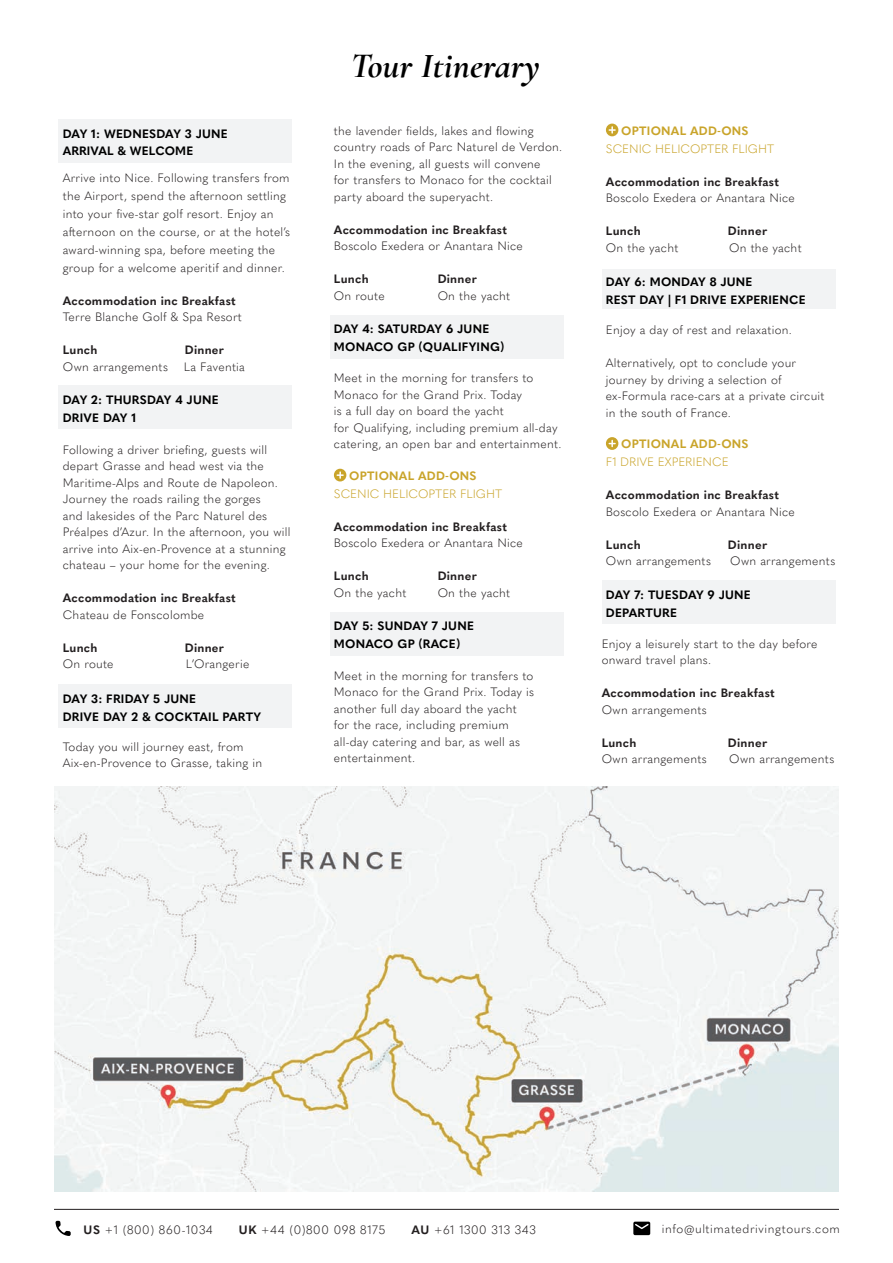
<style>
.page{position:relative;width:893px;height:1263px;background:#fff}
.page>*{position:absolute;margin:0;border:0;box-sizing:border-box;transform-origin:0 0}
.t1{font:italic 700 36px "Cormorant Garamond";color:#000}
.t2{font:300 12px/16.5px "Quasimoda";letter-spacing:.02em;color:#231f20}
.t3{font:700 12px "Quasimoda";letter-spacing:.02em;color:#231f20}
.t4{font:700 12px "Quasimoda";letter-spacing:.02em;color:#000}
.t5{font:300 12px "Quasimoda";letter-spacing:.05em;color:#231f20}
.t6{font:300 12px "Quasimoda";color:#c9a42a}
.t7{font:700 12px "Quasimoda";letter-spacing:.02em;color:#c9a42a}
.t8{font:300 12px "Quasimoda";letter-spacing:.055em;color:#231f20}
.s1{font-weight:700}
</style>
<div class="page">
<svg style="left:633px;top:1221px;width:17px;height:14px"></svg>
<svg style="left:55px;top:1221px;width:16px;height:15px"></svg>
<hr style="left:54px;top:1209px;width:785px;height:1px;background:#231f20">
<div style="left:58px;top:119px;width:234px;height:43px;background:#f2f3f4"></div>
<div style="left:58px;top:385px;width:234px;height:44px;background:#f2f3f4"></div>
<div style="left:58px;top:684px;width:234px;height:44px;background:#f2f3f4"></div>
<div style="left:330px;top:315px;width:233px;height:43px;background:#f2f3f4"></div>
<div style="left:334px;top:469px;width:12px;height:12px;border:2px solid #c9a42a;border-radius:50%"></div>
<svg style="left:337px;top:472px;width:6px;height:6px"></svg>
<div style="left:330px;top:612px;width:233px;height:43px;background:#f2f3f4"></div>
<div style="left:606px;top:124px;width:12px;height:12px;border:2px solid #c9a42a;border-radius:50%"></div>
<svg style="left:609px;top:127px;width:6px;height:6px"></svg>
<div style="left:602px;top:269px;width:233px;height:40px;background:#f2f3f4"></div>
<div style="left:606px;top:437px;width:12px;height:13px;border:2px solid #c9a42a;border-radius:50%"></div>
<svg style="left:609px;top:440px;width:6px;height:6px"></svg>
<div style="left:602px;top:580px;width:233px;height:44px;background:#f2f3f4"></div>
<img style="left:55px;top:787px;width:783px;height:404px">
<p class="t4" style="left:63px;top:125px;width:167px">DAY 1: WEDNESDAY 3 JUNE</p>
<p class="t4" style="left:63px;top:141px;width:132px">ARRIVAL &amp; WELCOME</p>
<p class="t2" style="left:63px;top:168px;width:229px;line-height:18px">Arrive into Nice. Following transfers from the Airport, spend the afternoon settling into your five-star golf resort. Enjoy an afternoon on the course, or at the hotel’s award-winning spa, before meeting the group for a welcome aperitif and dinner.</p>
<p class="t3" style="left:63px;top:291px;width:174px">Accommodation inc Breakfast</p>
<p class="t2" style="left:63px;top:308px;width:181px">Terre Blanche Golf &amp; Spa Resort</p>
<p class="t3" style="left:63px;top:341px;width:36px">Lunch</p>
<p class="t3" style="left:185px;top:341px;width:41px">Dinner</p>
<p class="t2" style="left:63px;top:358px;width:107px">Own arrangements</p>
<p class="t2" style="left:184px;top:358px;width:63px">La Faventia</p>
<p class="t4" style="left:63px;top:390px;width:157px">DAY 2: THURSDAY 4 JUNE</p>
<p class="t4" style="left:63px;top:408px;width:75px">DRIVE DAY 1</p>
<p class="t2" style="left:63px;top:440px;width:229px">Following a driver briefing, guests will depart Grasse and head west via the Maritime-Alps and Route de Napoleon.<br>Journey the roads railing the gorges<br>and lakesides of the Parc Naturel des Préalpes d’Azur. In the afternoon, you will arrive into Aix-en-Provence at a stunning chateau – your home for the evening.</p>
<p class="t3" style="left:63px;top:588px;width:174px">Accommodation inc Breakfast</p>
<p class="t2" style="left:63px;top:605px;width:143px">Chateau de Fonscolombe</p>
<p class="t3" style="left:63px;top:638px;width:36px">Lunch</p>
<p class="t3" style="left:185px;top:638px;width:41px">Dinner</p>
<p class="t2" style="left:63px;top:655px;width:52px">On route</p>
<p class="t2" style="left:186px;top:655px;width:65px">L’Orangerie</p>
<p class="t4" style="left:63px;top:689px;width:135px">DAY 3: FRIDAY 5 JUNE</p>
<p class="t4" style="left:63px;top:707px;width:200px">DRIVE DAY 2 &amp; COCKTAIL PARTY</p>
<p class="t2" style="left:63px;top:737px;width:201px">Today you will journey east, from<br>Aix-en-Provence to Grasse, taking in</p>
<p class="t1" style="left:351px;top:44px;width:191px">Tour Itinerary</p>
<p class="t2" style="left:334px;top:122px;width:230px">the lavender fields, lakes and flowing country roads of Parc Naturel de Verdon.<br>In the evening, all guests will convene<br>for transfers to Monaco for the cocktail party aboard the superyacht.</p>
<p class="t3" style="left:334px;top:220px;width:174px">Accommodation inc Breakfast</p>
<p class="t2" style="left:334px;top:237px;width:190px">Boscolo Exedera or Anantara Nice</p>
<p class="t3" style="left:334px;top:270px;width:36px">Lunch</p>
<p class="t3" style="left:438px;top:270px;width:41px">Dinner</p>
<p class="t2" style="left:334px;top:287px;width:52px">On route</p>
<p class="t2" style="left:438px;top:287px;width:74px">On the yacht</p>
<p class="t4" style="left:334px;top:320px;width:157px">DAY 4: SATURDAY 6 JUNE</p>
<p class="t4" style="left:334px;top:338px;width:172px">MONACO GP (QUALIFYING)</p>
<p class="t2" style="left:334px;top:369px;width:229px">Meet in the morning for transfers to Monaco for the Grand Prix. Today<br>is a full day on board the yacht<br>for Qualifying, including premium all-day catering, an open bar and entertainment.</p>
<p class="t7" style="left:349px;top:466px;width:129px">OPTIONAL ADD-ONS</p>
<p class="t6" style="left:334px;top:485px;width:170px">SCENIC HELICOPTER FLIGHT</p>
<p class="t3" style="left:334px;top:517px;width:174px">Accommodation inc Breakfast</p>
<p class="t2" style="left:334px;top:534px;width:190px">Boscolo Exedera or Anantara Nice</p>
<p class="t3" style="left:334px;top:567px;width:36px">Lunch</p>
<p class="t3" style="left:438px;top:567px;width:41px">Dinner</p>
<p class="t2" style="left:334px;top:584px;width:74px">On the yacht</p>
<p class="t2" style="left:438px;top:584px;width:74px">On the yacht</p>
<p class="t4" style="left:334px;top:617px;width:142px">DAY 5: SUNDAY 7 JUNE</p>
<p class="t4" style="left:334px;top:635px;width:128px">MONACO GP (RACE)</p>
<p class="t2" style="left:334px;top:666px;width:202px">Meet in the morning for transfers to<br>Monaco for the Grand Prix. Today is another full day aboard the yacht for the race, including premium all-day catering and bar, as well as entertainment.</p>
<p class="t7" style="left:621px;top:121px;width:129px">OPTIONAL ADD-ONS</p>
<p class="t6" style="left:606px;top:139px;width:170px">SCENIC HELICOPTER FLIGHT</p>
<p class="t3" style="left:606px;top:172px;width:174px">Accommodation inc Breakfast</p>
<p class="t2" style="left:606px;top:189px;width:190px">Boscolo Exedera or Anantara Nice</p>
<p class="t3" style="left:606px;top:222px;width:36px">Lunch</p>
<p class="t3" style="left:728px;top:222px;width:41px">Dinner</p>
<p class="t2" style="left:606px;top:239px;width:74px">On the yacht</p>
<p class="t2" style="left:729px;top:239px;width:74px">On the yacht</p>
<p class="t4" style="left:606px;top:272px;width:148px">DAY 6: MONDAY 8 JUNE</p>
<p class="t4" style="left:606px;top:290px;width:201px">REST DAY | F1 DRIVE EXPERIENCE</p>
<p class="t2" style="left:606px;top:321px;width:188px">Enjoy a day of rest and relaxation.</p>
<p class="t2" style="left:606px;top:354px;width:220px">Alternatively, opt to conclude your journey by driving a selection of ex-Formula race-cars at a private circuit in the south of France.</p>
<p class="t7" style="left:621px;top:435px;width:129px">OPTIONAL ADD-ONS</p>
<p class="t6" style="left:606px;top:453px;width:124px">F1 DRIVE EXPERIENCE</p>
<p class="t3" style="left:606px;top:486px;width:174px">Accommodation inc Breakfast</p>
<p class="t2" style="left:606px;top:503px;width:190px">Boscolo Exedera or Anantara Nice</p>
<p class="t3" style="left:606px;top:535px;width:36px">Lunch</p>
<p class="t3" style="left:728px;top:535px;width:41px">Dinner</p>
<p class="t2" style="left:606px;top:552px;width:107px">Own arrangements</p>
<p class="t2" style="left:730px;top:552px;width:107px">Own arrangements</p>
<p class="t4" style="left:606px;top:585px;width:146px">DAY 7: TUESDAY 9 JUNE</p>
<p class="t4" style="left:606px;top:603px;width:73px">DEPARTURE</p>
<p class="t2" style="left:602px;top:635px;width:217px">Enjoy a leisurely start to the day before onward travel plans.</p>
<p class="t3" style="left:602px;top:684px;width:174px">Accommodation inc Breakfast</p>
<p class="t2" style="left:602px;top:701px;width:107px">Own arrangements</p>
<p class="t3" style="left:602px;top:733px;width:36px">Lunch</p>
<p class="t3" style="left:728px;top:733px;width:41px">Dinner</p>
<p class="t2" style="left:602px;top:750px;width:107px">Own arrangements</p>
<p class="t2" style="left:729px;top:750px;width:107px">Own arrangements</p>
<p class="t5" style="left:84px;top:1221px;width:131px"><span class="s1">US</span> +1 (800) 860-1034</p>
<p class="t8" style="left:239px;top:1221px;width:148px"><span class="s1">UK</span> +44 (0)800 098 8175</p>
<p class="t5" style="left:411px;top:1221px;width:126px"><span class="s1">AU</span> +61 1300 313 343</p>
<p class="t5" style="left:662px;top:1220px;width:180px">info@ultimatedrivingtours.com</p>
</div>
